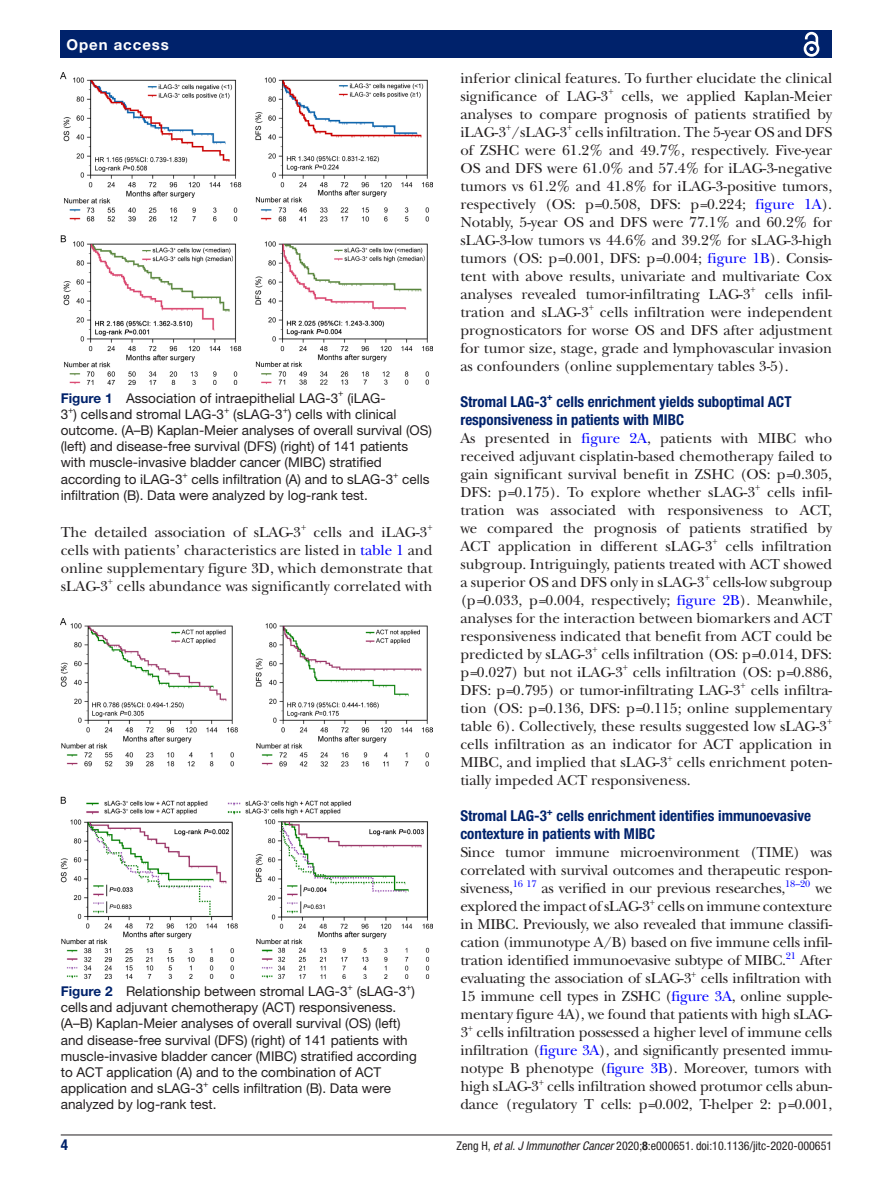
<style>
.page{position:relative;width:893px;height:1191px;background:#fff}
.page>*{position:absolute;margin:0;border:0;box-sizing:border-box;transform-origin:0 0}
.t1{font:15px/18px "New Baskerville";color:#231f20;text-align:justify}
.t2{font:700 condensed 15px/18px "Helvetica Neue LT Std";color:#00226b}
.t3{font:700 15px "Helvetica Neue LT Std";letter-spacing:.065em;color:#fff}
.t4{font:13.5px/16.2px "Helvetica Neue LT Std";color:#231f20}
.t5{font:condensed 12px "Helvetica Neue LT Std";color:#231f20}
.t6{font:9.9px "New Baskerville";color:#231f20}
.t7{font:9.9px "New Baskerville";letter-spacing:-.015em;color:#00f}
.t8{font:700 condensed 9.9px "Helvetica Neue LT Std";color:#00226b}
.t9{font:9px "Helvetica Neue LT Std";color:#231f20}
.s1{font-weight:700;color:#00226b}
.s2{color:#00f}
.s3{font-style:italic}
.s4{font-weight:700}
</style>
<div class="page">
<hr style="left:61px;top:1134px;width:771px;height:1px;background:#231f20">
<div style="left:61px;top:31px;width:771px;height:27px;background:#00226b"></div>
<svg style="left:803px;top:31px;width:17px;height:26px"></svg>
<img style="left:61px;top:73px;width:372px;height:312px">
<img style="left:61px;top:618px;width:372px;height:360px">
<p class="t3" style="left:66px;top:35px;width:104px">Open access</p>
<p class="t4" style="left:61px;top:389px;width:326px"><span class="s1">Figure 1</span> Association of intraepithelial LAG-3<sup>+</sup> (iLAG-<br>3<sup>+</sup>) cellsand stromal LAG-3</p>
<p class="t9" style="left:283px;top:404px;width:7px">+</p>
<p class="t4" style="left:61px;top:422px;width:373px">outcome. (A–B) Kaplan-Meier analyses of overall survival (OS) (left) and disease-free survival (DFS) (right) of 141 patients with muscle-invasive bladder cancer (MIBC) stratified according to iLAG-3<sup>+</sup> cells infiltration (A) and to sLAG-3<sup>+</sup> cells infiltration (B). Data were analyzed by log-rank test.</p>
<p class="t9" style="left:224px;top:404px;width:7px">+</p>
<p class="t4" style="left:233px;top:406px;width:165px">(sLAG-3 ) cells with clinical</p>
<p class="t1" style="left:61px;top:523px;width:242px">The detailed association of sLAG-3</p>
<p class="t6" style="left:301px;top:521px;width:7px">+</p>
<p class="t1" style="left:314px;top:523px;width:115px">cells and iLAG-3</p>
<p class="t6" style="left:427px;top:521px;width:7px">+</p>
<p class="t1" style="left:61px;top:541px;width:373px">cells with patients’ characteristics are listed in <span class="s2">table 1</span> and online supplementary figure 3D, which demonstrate that sLAG-3</p>
<p class="t6" style="left:108px;top:575px;width:7px">+</p>
<p class="t1" style="left:117px;top:577px;width:317px">cells abundance was significantly correlated with</p>
<p class="t9" style="left:406px;top:981px;width:7px">+</p>
<p class="t4" style="left:61px;top:999px;width:358px">cellsand adjuvant chemotherapy (ACT) responsiveness. (A–B) Kaplan-Meier analyses of overall survival (OS) (left) and disease-free survival (DFS) (right) of 141 patients with muscle-invasive bladder cancer (MIBC) stratified according to ACT application (A) and to the combination of ACT application and sLAG-3<sup>+</sup> cells infiltration (B). Data were analyzed by log-rank test.</p>
<p class="t4" style="left:61px;top:982px;width:288px"><span class="s1">Figure 2</span> Relationship between stromal LAG-3</p>
<p class="t9" style="left:348px;top:981px;width:7px">+</p>
<p class="t4" style="left:357px;top:982px;width:60px">(sLAG-3 )</p>
<p class="t1" style="left:460px;top:69px;width:373px">inferior clinical features. To further elucidate the clinical significance of LAG-3</p>
<p class="t6" style="left:608px;top:85px;width:7px">+</p>
<p class="t1" style="left:460px;top:87px;width:373px;text-indent:161px">cells, we applied Kaplan-Meier analyses to compare prognosis of patients stratified by iLAG-3 /sLAG-3</p>
<p class="t6" style="left:506px;top:121px;width:7px">+</p>
<p class="t6" style="left:567px;top:121px;width:7px">+</p>
<p class="t1" style="left:460px;top:123px;width:373px;text-indent:115px">cells infiltration. The 5-year OS and DFS of ZSHC were 61.2% and 49.7%, respectively. Five-year OS and DFS were 61.0% and 57.4% for iLAG-3-negative tumors vs 61.2% and 41.8% for iLAG-3-positive tumors, respectively (OS: p<span class="s3">=</span>0.508, DFS: p<span class="s3">=</span>0.224; <span class="s2">figure 1A</span>).<br>Notably, 5-year OS and DFS were 77.1% and 60.2% for sLAG-3-low tumors vs 44.6% and 39.2% for sLAG-3-high tumors (OS: p<span class="s3">=</span>0.001, DFS: p<span class="s3">=</span>0.004; <span class="s2">figure 1B</span>). Consis&shy;tent with above results, univariate and multivariate Cox analyses revealed tumor-infiltrating LAG-3</p>
<p class="t6" style="left:751px;top:283px;width:7px">+</p>
<p class="t1" style="left:765px;top:285px;width:69px">cells infil-</p>
<p class="t1" style="left:460px;top:303px;width:130px">tration and sLAG-3</p>
<p class="t6" style="left:589px;top:301px;width:7px">+</p>
<p class="t1" style="left:460px;top:303px;width:373px;text-indent:140px">cells infiltration were independent prognosticators for worse OS and DFS after adjustment for tumor size, stage, grade and lymphovascular invasion as confounders (online supplementary tables 3-5).</p>
<p class="t2" style="left:460px;top:392px;width:88px">Stromal LAG-3</p>
<p class="t8" style="left:547px;top:391px;width:7px">+</p>
<p class="t2" style="left:460px;top:392px;width:332px;text-indent:96px">cells enrichment yields suboptimal ACT responsiveness in patients with MIBC</p>
<p class="t1" style="left:460px;top:429px;width:373px">As presented in <span class="s2">figure 2A</span>, patients with MIBC who received adjuvant cisplatin-based chemotherapy failed to gain significant survival benefit in ZSHC (OS: p<span class="s3">=</span>0.305, DFS: p<span class="s3">=</span>0.175). To explore whether sLAG-3<sup>+</sup></p>
<p class="t1" style="left:460px;top:483px;width:373px;text-indent:307px">cells infil&shy;tration was associated with responsiveness to ACT, we compared the prognosis of patients stratified by ACT application in different sLAG-3</p>
<p class="t6" style="left:712px;top:535px;width:7px">+</p>
<p class="t1" style="left:460px;top:537px;width:373px;text-indent:265px">cells infiltration subgroup. Intriguingly, patients treated with ACT showed a superior OS and DFS only in sLAG-3</p>
<p class="t6" style="left:705px;top:571px;width:7px">+</p>
<p class="t1" style="left:460px;top:573px;width:373px;text-indent:253px">cells-low subgroup (p<span class="s3">=</span>0.033, p<span class="s3">=</span>0.004, respectively; <span class="s2">figure 2B</span>). Meanwhile, analyses for the interaction between biomarkers and ACT responsiveness indicated that benefit from ACT could be predicted by sLAG-3</p>
<p class="t6" style="left:593px;top:643px;width:7px">+</p>
<p class="t1" style="left:460px;top:645px;width:373px;text-indent:141px">cells infiltration (OS: p<span class="s3">=</span>0.014, DFS: p<span class="s3">=</span>0.027) but not iLAG-3</p>
<p class="t6" style="left:623px;top:661px;width:7px">+</p>
<p class="t1" style="left:460px;top:663px;width:373px;text-indent:172px">cells infiltration (OS: p<span class="s3">=</span>0.886,<br>DFS: p<span class="s3">=</span>0.795) or tumor-infiltrating LAG-3</p>
<p class="t6" style="left:740px;top:679px;width:7px">+</p>
<p class="t1" style="left:460px;top:681px;width:373px;text-indent:290px">cells infiltra&shy;tion (OS: p<span class="s3">=</span>0.136, DFS: p<span class="s3">=</span>0.115; online supplementary table 6). Collectively, these results suggested low sLAG-3</p>
<p class="t6" style="left:827px;top:715px;width:7px">+</p>
<p class="t1" style="left:460px;top:735px;width:373px">cells infiltration as an indicator for ACT application in<br>MIBC, and implied that sLAG-3</p>
<p class="t6" style="left:667px;top:751px;width:7px">+</p>
<p class="t1" style="left:460px;top:753px;width:373px;text-indent:217px">cells enrichment poten&shy;tially impeded ACT responsiveness.</p>
<p class="t2" style="left:460px;top:806px;width:352px">Stromal LAG-3<sup>+</sup> cells enrichment identifies immunoevasive contexture in patients with MIBC</p>
<p class="t1" style="left:460px;top:843px;width:373px">Since tumor immune microenvironment (TIME) was correlated with survival outcomes and therapeutic respon&shy;siveness,</p>
<p class="t7" style="left:513px;top:877px;width:25px">16 17</p>
<p class="t1" style="left:542px;top:879px;width:245px">as verified in our previous researches,</p>
<p class="t7" style="left:785px;top:877px;width:27px">18–20</p>
<p class="t1" style="left:815px;top:879px;width:18px">we</p>
<p class="t1" style="left:460px;top:897px;width:191px">explored the impact of sLAG-3</p>
<p class="t6" style="left:650px;top:895px;width:7px">+</p>
<p class="t1" style="left:460px;top:897px;width:373px;text-indent:197px">cells on immune contexture in MIBC. Previously, we also revealed that immune classifi&shy;cation (immunotype A/B) based on five immune cells infil&shy;tration identified immunoevasive subtype of MIBC.</p>
<p class="t7" style="left:786px;top:949px;width:12px">21</p>
<p class="t1" style="left:800px;top:951px;width:34px">After</p>
<p class="t1" style="left:460px;top:969px;width:233px">evaluating the association of sLAG-3</p>
<p class="t6" style="left:691px;top:967px;width:7px">+</p>
<p class="t1" style="left:460px;top:969px;width:373px;text-indent:241px">cells infiltration with 15 immune cell types in ZSHC (<span class="s2">figure 3A</span>, online supple&shy;mentary figure 4A), we found that patients with high sLAG-3</p>
<p class="t6" style="left:468px;top:1021px;width:7px">+</p>
<p class="t1" style="left:460px;top:1023px;width:373px;text-indent:16px">cells infiltration possessed a higher level of immune cells infiltration (<span class="s2">figure 3A</span>), and significantly presented immu&shy;notype B phenotype (<span class="s2">figure 3B</span>). Moreover, tumors with high sLAG-3</p>
<p class="t6" style="left:539px;top:1075px;width:7px">+</p>
<p class="t1" style="left:460px;top:1077px;width:373px;text-align:right">cells infiltration showed protumor cells abun-<br>dance (regulatory T cells: p<span class="s3">=</span>0.002, T-helper 2: p<span class="s3">=</span>0.001,</p>
<p class="t2" style="left:61px;top:1135px;width:9px">4</p>
<p class="t5" style="left:457px;top:1138px;width:377px">Zeng H, <span class="s3">et al</span>. <span class="s3">J Immunother Cancer</span> 2020;<span class="s4">8</span>:e000651. doi:10.1136/jitc-2020-000651</p>
</div>
